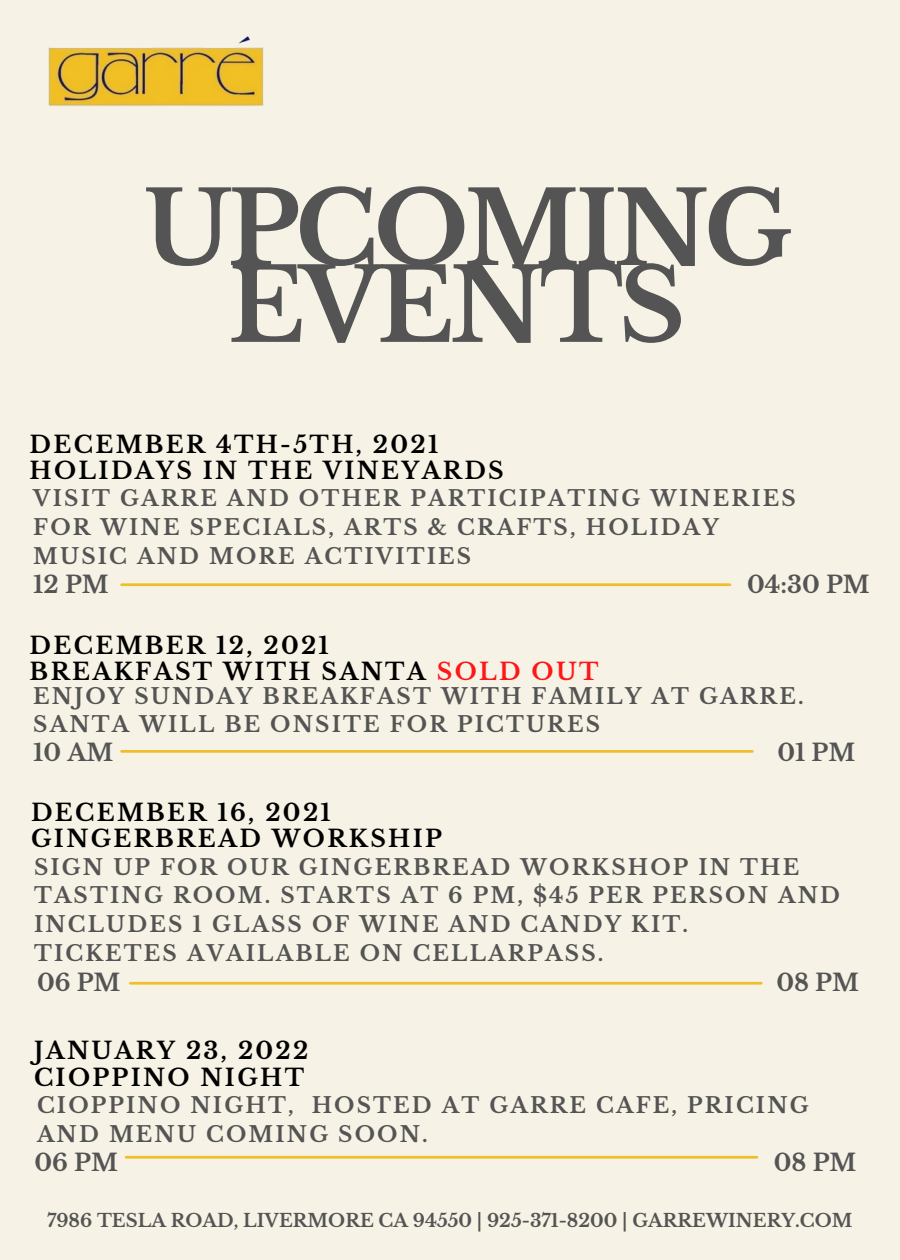
<style>
.page{position:relative;width:900px;height:1260px;background:#f6f2e5}
.page>*{position:absolute;margin:0;border:0;box-sizing:border-box;transform-origin:0 0}
.t1{font:700 100.75px/77px "Libre Baskerville";letter-spacing:-.045em;color:#545454;text-align:center}
.t2{font:700 23.5px "Libre Baskerville";letter-spacing:.1em;color:#000}
.t3{font:700 23.5px "Libre Baskerville";color:#545454}
.t4{font:700 21.5px/28.8px "Libre Baskerville";letter-spacing:.1em;color:#545454}
.t5{font:700 18px "Libre Baskerville";color:#545454}
.s1{color:#ff1616}
</style>
<div class="page">
<img style="left:48px;top:36px;width:216px;height:70px">
<hr style="left:122px;top:583px;width:608px;height:3px;background:#efbf2a">
<hr style="left:122px;top:750px;width:630px;height:3px;background:#efbf2a">
<hr style="left:127px;top:1156px;width:630px;height:3px;background:#efbf2a">
<hr style="left:131px;top:982px;width:630px;height:3px;background:#efbf2a">
<p class="t1" style="left:143px;top:191px;width:651px">UPCOMING<br>EVENTS</p>
<p class="t2" style="left:30px;top:430px;width:410px">DECEMBER 4TH-5TH, 2021</p>
<p class="t2" style="left:30px;top:456px;width:476px">HOLIDAYS IN THE VINEYARDS</p>
<p class="t4" style="left:33px;top:484px;width:764px">VISIT GARRE AND OTHER PARTICIPATING WINERIES<br>FOR WINE SPECIALS, ARTS &amp; CRAFTS, HOLIDAY<br>MUSIC AND MORE ACTIVITIES</p>
<p class="t3" style="left:33px;top:570px;width:77px">12 PM</p>
<p class="t3" style="left:747px;top:570px;width:124px">04:30 PM</p>
<p class="t2" style="left:30px;top:631px;width:301px">DECEMBER 12, 2021</p>
<p class="t2" style="left:30px;top:657px;width:570px">BREAKFAST WITH SANTA <span class="s1">SOLD OUT</span></p>
<p class="t4" style="left:33px;top:682px;width:772px">ENJOY SUNDAY BREAKFAST WITH FAMILY AT GARRE.<br>SANTA WILL BE ONSITE FOR PICTURES</p>
<p class="t3" style="left:33px;top:739px;width:82px">10 AM</p>
<p class="t3" style="left:777px;top:739px;width:79px">01 PM</p>
<p class="t2" style="left:31px;top:798px;width:301px">DECEMBER 16, 2021</p>
<p class="t2" style="left:31px;top:825px;width:412px">GINGERBREAD WORKSHIP</p>
<p class="t4" style="left:34px;top:853px;width:808px">SIGN UP FOR OUR GINGERBREAD WORKSHOP IN THE<br>TASTING ROOM. STARTS AT 6 PM, $45 PER PERSON AND<br>INCLUDES 1 GLASS OF WINE AND CANDY KIT.</p>
<p class="t4" style="left:34px;top:939px;width:571px">TICKETES AVAILABLE ON CELLARPASS.</p>
<p class="t3" style="left:37px;top:968px;width:85px">06 PM</p>
<p class="t3" style="left:776px;top:968px;width:84px">08 PM</p>
<p class="t2" style="left:34px;top:1037px;width:276px">JANUARY 23, 2022</p>
<p class="t2" style="left:34px;top:1063px;width:272px">CIOPPINO NIGHT</p>
<p class="t4" style="left:37px;top:1091px;width:773px">CIOPPINO NIGHT, HOSTED AT GARRE CAFE, PRICING<br>AND MENU COMING SOON.</p>
<p class="t3" style="left:34px;top:1148px;width:85px">06 PM</p>
<p class="t3" style="left:774px;top:1148px;width:84px">08 PM</p>
<p class="t5" style="left:47px;top:1209px;width:807px">7986 TESLA ROAD, LIVERMORE CA 94550 | 925-371-8200 | GARREWINERY.COM</p>
</div>
